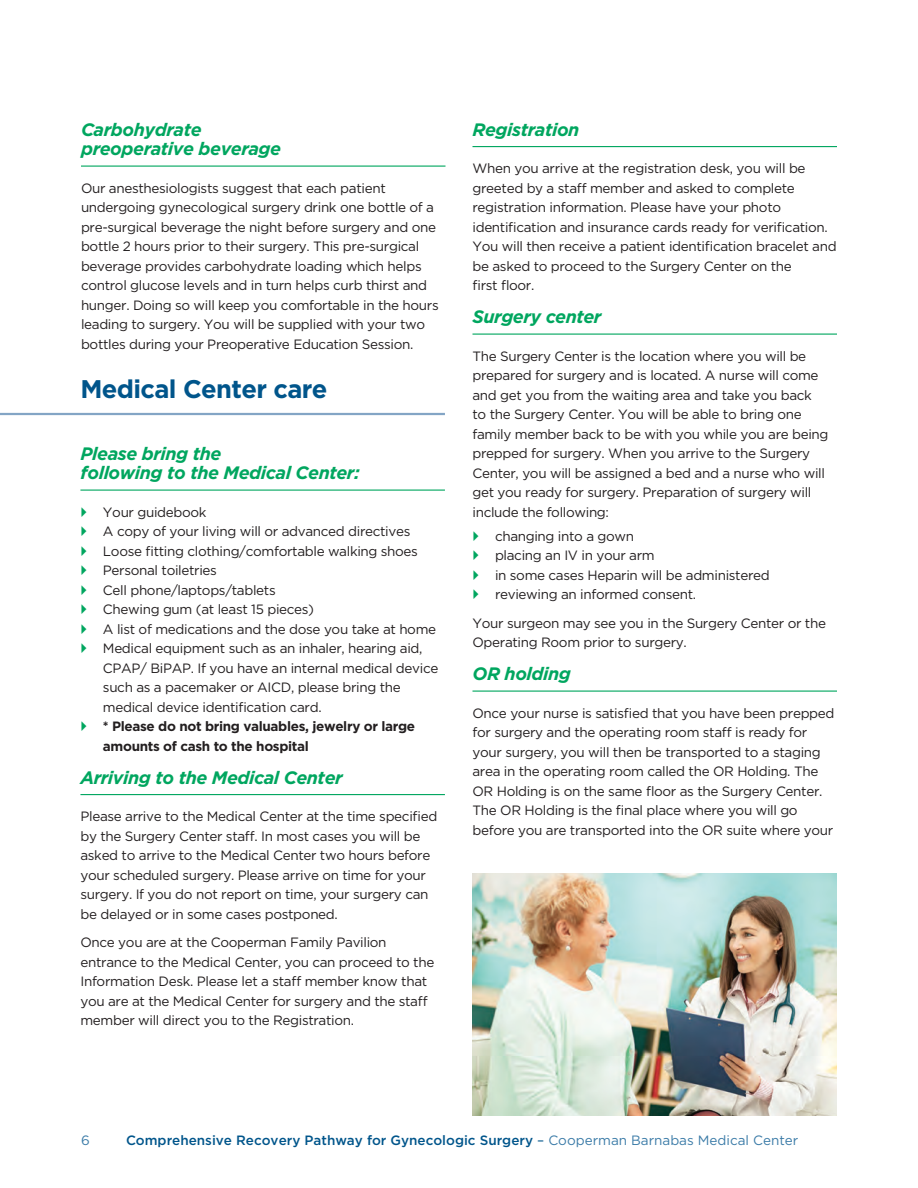
<style>
.page{position:relative;width:918px;height:1188px;background:#fff}
.page>*{position:absolute;margin:0;border:0;box-sizing:border-box;transform-origin:0 0}
.headline_blue{font:700 25.5px "Gotham";letter-spacing:-.025em;color:#00558b}
.subheads_2{font:italic 700 18px/19.5px "Gotham";letter-spacing:-.025em;color:#00a65f}
.body_text{font:13.5px/19.5px "Gotham";letter-spacing:-.025em;color:#231f20}
.bullet_text{font:13.5px/19.5px "Gotham";letter-spacing:-.025em;color:#231f20}
.t1{font:500 13.5px "Gotham";color:#00558b}
.bullet_text-2{font:700 13.5px/19.5px "Gotham";letter-spacing:-.025em;color:#231f20}
.t2{font:13.5px "Gotham";color:#3c7ca8}
.s1{font-weight:400}
.s2{font-weight:400;color:#3c7ca8}
</style>
<div class="page">
<hr style="left:81px;top:166px;width:365px;height:1px;background:#00a65f">
<hr style="left:80px;top:490px;width:365px;height:1px;background:#00a65f">
<hr style="left:80px;top:794px;width:365px;height:1px;background:#00a65f">
<hr style="left:0;top:413px;width:445px;height:2px;background:#83a5c5">
<img style="left:472px;top:873px;width:365px;height:243px">
<hr style="left:472px;top:146px;width:365px;height:1px;background:#00a65f">
<hr style="left:472px;top:334px;width:365px;height:1px;background:#00a65f">
<hr style="left:472px;top:691px;width:365px;height:1px;background:#00a65f">
<p class="subheads_2" style="left:81px;top:120px;width:202px">Carbohydrate preoperative beverage</p>
<p class="body_text" style="left:81px;top:178px;width:359px">Our anesthesiologists suggest that each patient undergoing gynecological surgery drink one bottle of a pre-surgical beverage the night before surgery and one bottle 2 hours prior to their surgery. This pre-surgical beverage provides carbohydrate loading which helps control glucose levels and in turn helps curb thirst and hunger. Doing so will keep you comfortable in the hours leading to surgery. You will be supplied with your two bottles during your Preoperative Education Session.</p>
<p class="headline_blue" style="left:80px;top:372px;width:249px">Medical Center care</p>
<p class="subheads_2" style="left:80px;top:444px;width:281px">Please bring the<br>following to the Medical Center:</p>
<p class="bullet_text" style="left:103px;top:502px;width:105px">Your guidebook</p>
<p class="bullet_text" style="left:103px;top:522px;width:309px">A copy of your living will or advanced directives</p>
<p class="bullet_text" style="left:103px;top:541px;width:317px">Loose fitting clothing/comfortable walking shoes</p>
<p class="bullet_text" style="left:103px;top:561px;width:116px">Personal toiletries</p>
<p class="bullet_text" style="left:103px;top:580px;width:174px">Cell phone/laptops/tablets</p>
<p class="bullet_text" style="left:103px;top:600px;width:213px">Chewing gum (at least 15 pieces)</p>
<p class="bullet_text" style="left:103px;top:619px;width:335px">A list of medications and the dose you take at home</p>
<p class="bullet_text" style="left:103px;top:639px;width:337px">Medical equipment such as an inhaler, hearing aid, CPAP/ BiPAP. If you have an internal medical device such as a pacemaker or AICD, please bring the medical device identification card.</p>
<p class="bullet_text-2" style="left:103px;top:717px;width:314px">* Please do not bring valuables, jewelry or large amounts of cash to the hospital</p>
<p class="subheads_2" style="left:80px;top:768px;width:264px">Arriving to the Medical Center</p>
<p class="body_text" style="left:80px;top:807px;width:358px">Please arrive to the Medical Center at the time specified by the Surgery Center staff. In most cases you will be asked to arrive to the Medical Center two hours before your scheduled surgery. Please arrive on time for your surgery. If you do not report on time, your surgery can be delayed or in some cases postponed.</p>
<p class="body_text" style="left:80px;top:933px;width:355px">Once you are at the Cooperman Family Pavilion entrance to the Medical Center, you can proceed to the Information Desk. Please let a staff member know that you are at the Medical Center for surgery and the staff member will direct you to the Registration.</p>
<p class="subheads_2" style="left:472px;top:120px;width:108px">Registration</p>
<p class="body_text" style="left:472px;top:159px;width:366px">When you arrive at the registration desk, you will be greeted by a staff member and asked to complete registration information. Please have your photo identification and insurance cards ready for verification.<br>You will then receive a patient identification bracelet and be asked to proceed to the Surgery Center on the<br>first floor.</p>
<p class="subheads_2" style="left:472px;top:307px;width:131px">Surgery center</p>
<p class="body_text" style="left:472px;top:346px;width:358px">The Surgery Center is the location where you will be prepared for surgery and is located. A nurse will come and get you from the waiting area and take you back to the Surgery Center. You will be able to bring one family member back to be with you while you are being prepped for surgery. When you arrive to the Surgery Center, you will be assigned a bed and a nurse who will get you ready for surgery. Preparation of surgery will include the following:</p>
<p class="bullet_text" style="left:495px;top:526px;width:141px">changing into a gown</p>
<p class="bullet_text" style="left:495px;top:546px;width:161px">placing an IV in your arm</p>
<p class="bullet_text" style="left:495px;top:565px;width:276px">in some cases Heparin will be administered</p>
<p class="bullet_text" style="left:495px;top:585px;width:203px">reviewing an informed consent.</p>
<p class="body_text" style="left:472px;top:613px;width:355px">Your surgeon may see you in the Surgery Center or the<br>Operating Room prior to surgery.</p>
<p class="subheads_2" style="left:472px;top:664px;width:100px">OR holding</p>
<p class="body_text" style="left:472px;top:703px;width:364px">Once your nurse is satisfied that you have been prepped for surgery and the operating room staff is ready for your surgery, you will then be transported to a staging area in the operating room called the OR Holding. The OR Holding is on the same floor as the Surgery Center.<br>The OR Holding is the final place where you will go before you are transported into the OR suite where your</p>
<p class="t2" style="left:81px;top:1131px;width:10px">6</p>
<p class="t1" style="left:126px;top:1131px;width:674px">Comprehensive Recovery Pathway for Gynecologic Surgery <span class="s1">–</span> <span class="s2">Cooperman Barnabas Medical Center</span></p>
</div>
